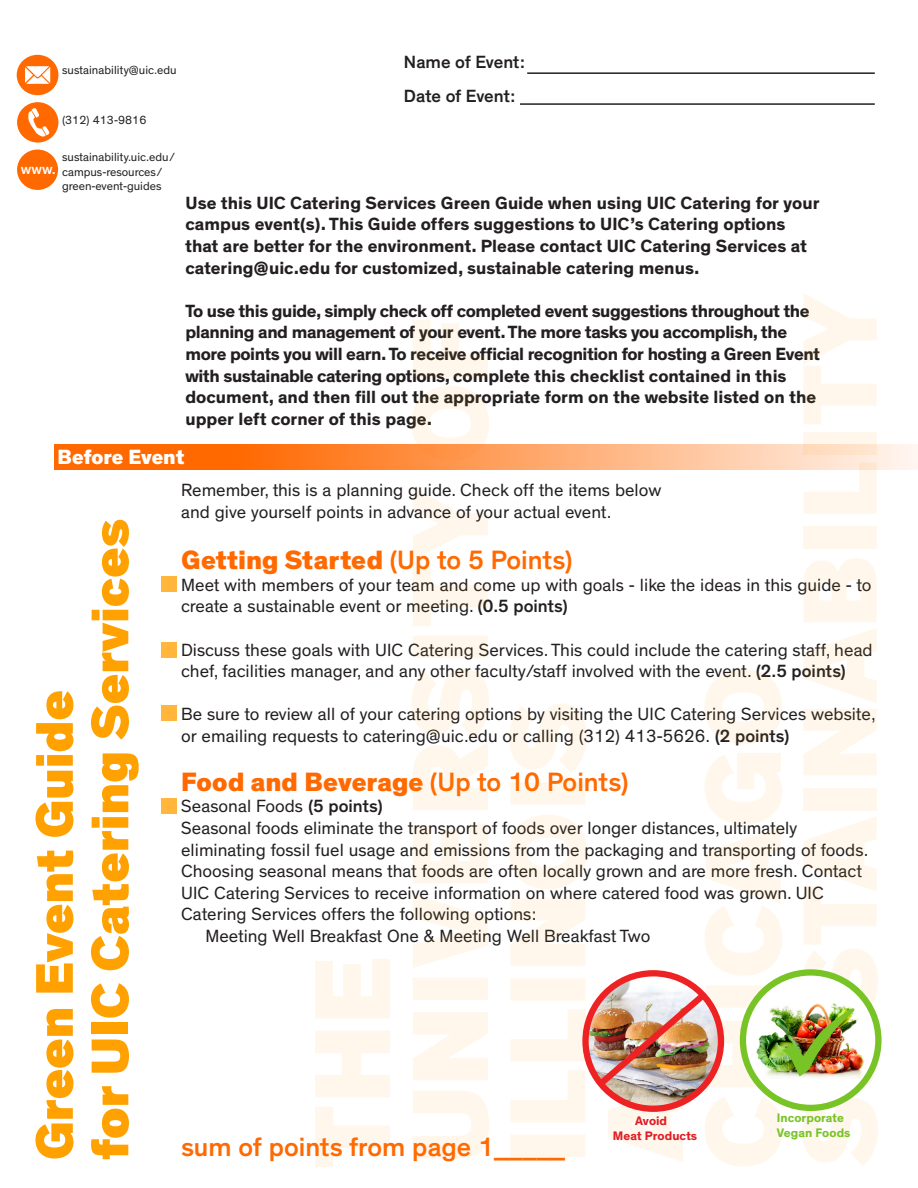
<style>
.page{position:relative;width:918px;height:1188px;background:#fff}
.page>*{position:absolute;margin:0;border:0;box-sizing:border-box;transform-origin:0 0}
.t1{font:900 54px "Theinhardt";color:#ffa101}
.t2{font:800 27px "Theinhardt";color:#ff6900}
.t3{font:500 27px "Theinhardt";color:#ff6900}
.t4{font:800 21px "Theinhardt";letter-spacing:-.005em;color:#fff}
.t5{font:18px/21.6px "Theinhardt";color:#231f20}
.t6{font:700 18px/21.6px "Theinhardt";color:#231f20}
.t7{font:700 18px/21.6px "Theinhardt";letter-spacing:-.025em;color:#231f20}
.t8{font:500 18px "Theinhardt";color:#231f20}
.t9{font:500 15px "Theinhardt";color:#fff}
.t10{font:700 12.6px/15.1px "Theinhardt";color:#78c426}
.t11{font:700 12.6px "Theinhardt";color:#e01e25}
.t12{font:12px/14.4px "Theinhardt";color:#231f20}
.s1{font-weight:500}
</style>
<div class="page">
<div style="left:161px;top:642px;width:15px;height:15px;background:#ffb63b"></div>
<div style="left:161px;top:799px;width:15px;height:15px;background:#ffb63b"></div>
<div style="left:161px;top:577px;width:15px;height:15px;background:#ffb63b"></div>
<div style="left:161px;top:706px;width:15px;height:15px;background:#ffb63b"></div>
<svg style="left:315px;top:320px;width:467px;height:847px"></svg>
<svg style="left:742px;top:972px;width:137px;height:137px"></svg>
<img style="left:753px;top:1001px;width:116px;height:77px">
<div style="left:740px;top:969px;width:142px;height:142px;border:6px solid #78c426;border-radius:50%"></div>
<img style="left:781px;top:1007px;width:75px;height:70px">
<img style="left:588px;top:972px;width:134px;height:138px">
<div style="left:582px;top:970px;width:142px;height:142px;border:6px solid #ee2123;border-radius:50%"></div>
<img style="left:593px;top:987px;width:119px;height:104px">
<div style="left:17px;top:55px;width:41px;height:40px;background:#ff6900;border-radius:50%"></div>
<svg style="left:25px;top:66px;width:25px;height:18px"></svg>
<div style="left:17px;top:150px;width:41px;height:40px;background:#ff6900;border-radius:50%"></div>
<div style="left:17px;top:102px;width:41px;height:41px;background:#ff6900;border-radius:50%"></div>
<svg style="left:28px;top:108px;width:21px;height:29px"></svg>
<hr style="left:520px;top:103px;width:355px;height:2px;background:#231f20">
<hr style="left:527px;top:72px;width:348px;height:2px;background:#231f20">
<svg style="left:54px;top:444px;width:864px;height:26px;background:#ffa05f"></svg>
<p class="t12" style="left:62px;top:63px;width:116px">sustainability@uic.edu</p>
<p class="t12" style="left:62px;top:114px;width:86px">(312) 413-9816</p>
<p class="t8" style="left:404px;top:52px;width:123px">Name of Event:</p>
<p class="t8" style="left:404px;top:86px;width:113px">Date of Event:</p>
<p class="t12" style="left:62px;top:150px;width:114px">sustainability.uic.edu/ campus-resources/ green-event-guides</p>
<p class="t9" style="left:21px;top:160px;width:36px">www.</p>
<p class="t6" style="left:185px;top:192px;width:636px">Use this UIC Catering Services Green Guide when using UIC Catering for your campus event(s). This Guide offers suggestions to UIC’s Catering options</p>
<p class="t6" style="left:185px;top:236px;width:623px">that are better for the environment. Please contact UIC Catering Services at catering@uic.edu for customized, sustainable catering menus.</p>
<p class="t7" style="left:185px;top:300px;width:626px">To use this guide, simply check off completed event suggestions throughout the planning and management of your event. The more tasks you accomplish, the</p>
<p class="t7" style="left:185px;top:344px;width:636px">more points you will earn. To receive official recognition for hosting a Green Event</p>
<p class="t6" style="left:185px;top:365px;width:603px">with sustainable catering options, complete this checklist contained in this</p>
<p class="t6" style="left:185px;top:387px;width:632px">document, and then fill out the appropriate form on the website listed on the</p>
<p class="t6" style="left:185px;top:408px;width:248px">upper left corner of this page.</p>
<p class="t4" style="left:58px;top:444px;width:128px">Before Event</p>
<p class="t5" style="left:181px;top:480px;width:482px">Remember, this is a planning guide. Check off the items below</p>
<p class="t5" style="left:181px;top:501px;width:432px">and give yourself points in advance of your actual event.</p>
<p class="t1" style="left:76px;top:1160px;width:643px;rotate:-90deg">for UIC Catering Services</p>
<p class="t2" style="left:181px;top:543px;width:393px">Getting Started <span class="s1">(Up to 5 Points)</span></p>
<p class="t5" style="left:181px;top:574px;width:692px">Meet with members of your team and come up with goals - like the ideas in this guide - to create a sustainable event or meeting. <span class="s1">(0.5 points)</span></p>
<p class="t5" style="left:181px;top:639px;width:693px">Discuss these goals with UIC Catering Services. This could include the catering staff, head chef, facilities manager, and any other faculty/staff involved with the event. <span class="s1">(2.5 points)</span></p>
<p class="t5" style="left:181px;top:704px;width:696px">Be sure to review all of your catering options by visiting the UIC Catering Services website, or emailing requests to catering@uic.edu or calling (312) 413-5626. <span class="s1">(2 points)</span></p>
<p class="t2" style="left:181px;top:765px;width:449px">Food and Beverage <span class="s1">(Up to 10 Points)</span></p>
<p class="t5" style="left:181px;top:796px;width:203px">Seasonal Foods <span class="s1">(5 points)</span></p>
<p class="t5" style="left:181px;top:818px;width:618px">Seasonal foods eliminate the transport of foods over longer distances, ultimately</p>
<p class="t5" style="left:181px;top:839px;width:689px">eliminating fossil fuel usage and emissions from the packaging and transporting of foods.</p>
<p class="t5" style="left:181px;top:861px;width:682px">Choosing seasonal means that foods are often locally grown and are more fresh. Contact</p>
<p class="t5" style="left:181px;top:882px;width:644px">UIC Catering Services to receive information on where catered food was grown. UIC</p>
<p class="t5" style="left:181px;top:904px;width:357px">Catering Services offers the following options:</p>
<p class="t5" style="left:205px;top:926px;width:447px">Meeting Well Breakfast One &amp; Meeting Well Breakfast Two</p>
<p class="t1" style="left:21px;top:1160px;width:471px;rotate:-90deg">Green Event Guide</p>
<p class="t10" style="left:777px;top:1111px;width:75px">Incorporate<br>Vegan Foods</p>
<p class="t11" style="left:635px;top:1113px;width:34px">Avoid</p>
<p class="t11" style="left:613px;top:1128px;width:86px">Meat Products</p>
<p class="t3" style="left:181px;top:1131px;width:386px">sum of points from page 1_____</p>
</div>
